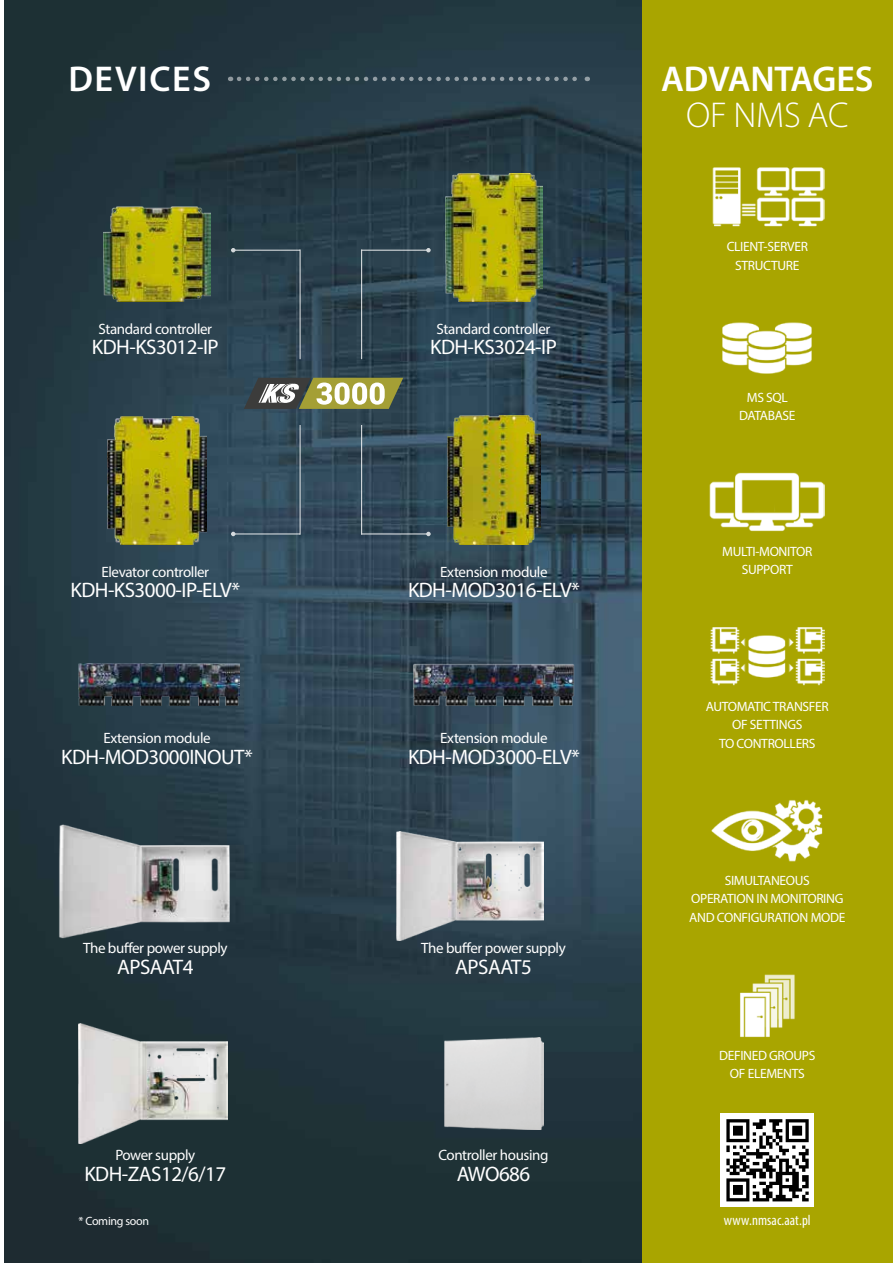
<style>
.page{position:relative;width:893px;height:1263px;background:#fff}
.page>*{position:absolute;margin:0;border:0;box-sizing:border-box;transform-origin:0 0}
.t1{font:600 36px "Myriad Pro";letter-spacing:-.005em;color:#fff}
.t2{font:600 36px "Myriad Pro";letter-spacing:.045em;color:#fff}
.t3{font:300 36px "Myriad Pro";letter-spacing:-.005em;color:#fff}
.t4{font:21px "Myriad Pro";letter-spacing:-.025em;color:#fff}
.t5{font:15px "Myriad Pro";letter-spacing:-.025em;color:#fff}
.t6{font:condensed 14.7px "Myriad Pro";letter-spacing:.005em;color:#fff}
.t7{font:13.5px/18.3px "Myriad Pro";letter-spacing:-.025em;color:#fff;text-align:center}
.t8{font:12px "Myriad Pro";letter-spacing:-.025em;color:#fff}
</style>
<div class="page">
<img style="left:4px;top:0;width:638px;height:1263px">
<div style="left:642px;top:0;width:251px;height:1263px;background:#a9a500"></div>
<svg style="left:239px;top:77px;width:349px;height:4px"></svg>
<img style="left:712px;top:167px;width:113px;height:60px">
<img style="left:710px;top:472px;width:115px;height:60px">
<img style="left:710px;top:627px;width:115px;height:59px">
<img style="left:722px;top:322px;width:90px;height:52px">
<img style="left:711px;top:800px;width:112px;height:62px">
<img style="left:740px;top:974px;width:55px;height:64px">
<div style="left:720px;top:1113px;width:94px;height:94px;background:#fff"></div>
<svg style="left:726px;top:1119px;width:83px;height:82px"></svg>
<img style="left:56px;top:822px;width:175px;height:118px">
<img style="left:79px;top:664px;width:160px;height:41px">
<img style="left:79px;top:1024px;width:149px;height:120px">
<img style="left:107px;top:417px;width:100px;height:127px">
<img style="left:103px;top:198px;width:108px;height:103px">
<img style="left:397px;top:831px;width:146px;height:110px">
<img style="left:445px;top:1038px;width:98px;height:92px">
<img style="left:409px;top:658px;width:170px;height:53px">
<img style="left:447px;top:415px;width:94px;height:129px">
<img style="left:445px;top:174px;width:98px;height:127px">
<svg style="left:244px;top:378px;width:159px;height:31px"></svg>
<hr style="left:233px;top:250px;width:67px;height:1px;background:#fff">
<svg style="left:231px;top:248px;width:4px;height:4px"></svg>
<hr style="left:233px;top:533px;width:67px;height:1px;background:#fff">
<svg style="left:231px;top:532px;width:4px;height:4px"></svg>
<hr style="left:362px;top:250px;width:66px;height:1px;background:#fff">
<svg style="left:426px;top:248px;width:5px;height:4px"></svg>
<hr style="left:362px;top:533px;width:66px;height:1px;background:#fff">
<svg style="left:426px;top:532px;width:5px;height:4px"></svg>
<hr style="left:300px;top:249px;width:1px;height:110px;background:#fff">
<hr style="left:300px;top:425px;width:1px;height:110px;background:#fff">
<hr style="left:361px;top:249px;width:1px;height:110px;background:#fff">
<hr style="left:361px;top:425px;width:1px;height:110px;background:#fff">
<h1 class="t2" style="left:68px;top:56px;width:144px">DEVICES</h1>
<h1 class="t1" style="left:661px;top:56px;width:214px">ADVANTAGES</h1>
<h1 class="t3" style="left:686px;top:93px;width:164px">OF NMS AC</h1>
<p class="t7" style="left:727px;top:237px;width:83px">CLIENT-SERVER<br>STRUCTURE</p>
<p class="t5" style="left:98px;top:319px;width:115px">Standard controller</p>
<h2 class="t4" style="left:92px;top:334px;width:128px">KDH-KS3012-IP</h2>
<p class="t5" style="left:437px;top:319px;width:115px">Standard controller</p>
<h2 class="t4" style="left:430px;top:334px;width:128px">KDH-KS3024-IP</h2>
<p class="t7" style="left:739px;top:388px;width:58px">MS SQL<br>DATABASE</p>
<p class="t5" style="left:101px;top:563px;width:109px">Elevator controller</p>
<h2 class="t4" style="left:71px;top:577px;width:171px">KDH-KS3000-IP-ELV*</h2>
<p class="t5" style="left:440px;top:563px;width:109px">Extension module</p>
<h2 class="t4" style="left:408px;top:577px;width:173px">KDH-MOD3016-ELV*</h2>
<p class="t7" style="left:722px;top:542px;width:91px">MULTI-MONITOR<br>SUPPORT</p>
<p class="t5" style="left:103px;top:729px;width:109px">Extension module</p>
<h2 class="t4" style="left:61px;top:744px;width:193px">KDH-MOD3000INOUT*</h2>
<p class="t5" style="left:440px;top:729px;width:109px">Extension module</p>
<h2 class="t4" style="left:408px;top:744px;width:173px">KDH-MOD3000-ELV*</h2>
<p class="t7" style="left:706px;top:697px;width:124px">AUTOMATIC TRANSFER<br>OF SETTINGS<br>TO CONTROLLERS</p>
<p class="t7" style="left:689px;top:871px;width:158px">SIMULTANEOUS<br>OPERATION IN MONITORING<br>AND CONFIGURATION MODE</p>
<p class="t5" style="left:83px;top:939px;width:146px">The buffer power supply</p>
<h2 class="t4" style="left:117px;top:954px;width:78px">APSAAT4</h2>
<p class="t5" style="left:421px;top:939px;width:146px">The buffer power supply</p>
<h2 class="t4" style="left:455px;top:954px;width:78px">APSAAT5</h2>
<p class="t7" style="left:719px;top:1046px;width:98px">DEFINED GROUPS<br>OF ELEMENTS</p>
<p class="t5" style="left:115px;top:1146px;width:81px">Power supply</p>
<h2 class="t4" style="left:84px;top:1161px;width:143px">KDH-ZAS12/6/17</h2>
<p class="t5" style="left:438px;top:1146px;width:112px">Controller housing</p>
<h2 class="t4" style="left:457px;top:1161px;width:75px">AWO686</h2>
<p class="t8" style="left:79px;top:1214px;width:72px">* Coming soon</p>
<p class="t6" style="left:724px;top:1211px;width:88px">www.nmsac.aat.pl</p>
</div>
